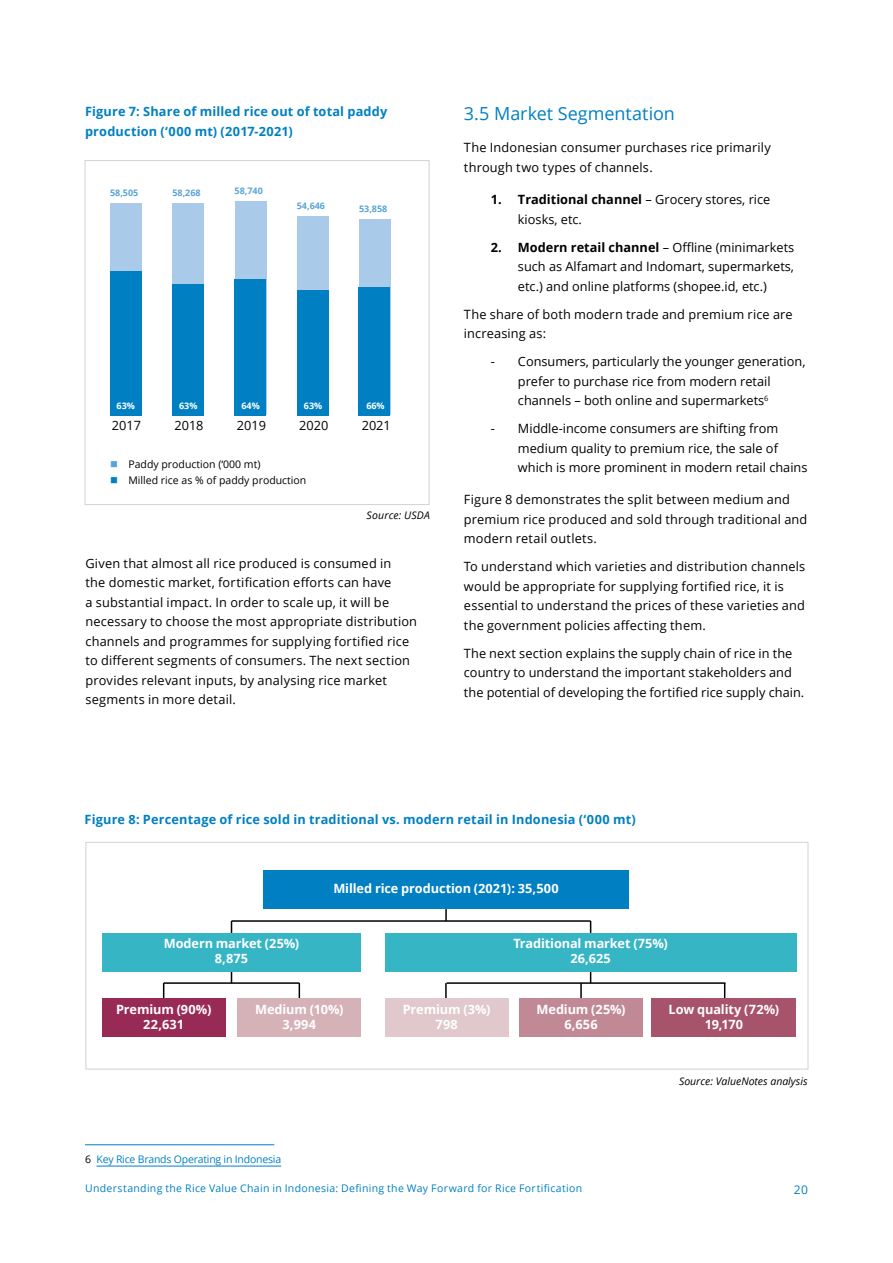
<style>
.page{position:relative;width:893px;height:1263px;background:#fff}
.page>*{position:absolute;margin:0;border:0;box-sizing:border-box;transform-origin:0 0}
.t1{font:18px "Open Sans";color:#0080c3}
.t2{font:12.75px/19.5px "Open Sans";letter-spacing:.01em;color:#000}
.t3{font:700 12.75px/15px "Open Sans";letter-spacing:-.01em;color:#fff;text-align:center}
.t4{font:700 12.75px/19.5px "Open Sans";letter-spacing:.01em;color:#0080c3}
.t5{font:12px "Open Sans";color:#0080c3}
.t6{font:10.5px "Open Sans";letter-spacing:.03em;color:#0080c3}
.t7{font:10.5px "Open Sans";color:#000}
.t8{font:italic 10.5px "Open Sans";color:#000}
.t9{font:10.5px "Open Sans";letter-spacing:-.02em;color:#0080c3}
.t10{font:700 9px "Open Sans";color:#59a4d6}
.t11{font:700 9px "Open Sans";color:#fff}
.s1{color:#59a4d6}
.s2{color:#0080c3}
.s3{font-weight:700}
.s4{color:#000}
</style>
<div class="page">
<div style="left:85px;top:842px;width:723px;height:227px;border:1px solid #d1d3d4"></div>
<div style="left:359px;top:219px;width:32px;height:196px;background:#a9cae8"></div>
<div style="left:297px;top:217px;width:31px;height:198px;background:#a9cae8"></div>
<div style="left:235px;top:201px;width:31px;height:214px;background:#a9cae8"></div>
<div style="left:173px;top:203px;width:31px;height:212px;background:#a9cae8"></div>
<div style="left:110px;top:203px;width:32px;height:212px;background:#a9cae8"></div>
<div style="left:110px;top:271px;width:32px;height:144px;background:#0080c3"></div>
<div style="left:173px;top:284px;width:31px;height:131px;background:#0080c3"></div>
<div style="left:235px;top:279px;width:31px;height:136px;background:#0080c3"></div>
<div style="left:297px;top:291px;width:31px;height:125px;background:#0080c3"></div>
<div style="left:359px;top:287px;width:31px;height:129px;background:#0080c3"></div>
<div style="left:85px;top:160px;width:344px;height:345px;border:1px solid #d1d3d4"></div>
<div style="left:263px;top:871px;width:366px;height:38px;background:#0080c3"></div>
<svg style="left:445px;top:909px;width:2px;height:11px"></svg>
<hr style="left:231px;top:920px;width:360px;height:2px;background:#000">
<hr style="left:164px;top:982px;width:135px;height:2px;background:#000">
<hr style="left:446px;top:982px;width:279px;height:2px;background:#000">
<svg style="left:163px;top:983px;width:1px;height:16px"></svg>
<svg style="left:299px;top:983px;width:1px;height:16px"></svg>
<svg style="left:445px;top:983px;width:2px;height:16px"></svg>
<svg style="left:580px;top:983px;width:2px;height:16px"></svg>
<svg style="left:724px;top:984px;width:1px;height:15px"></svg>
<div style="left:102px;top:999px;width:123px;height:38px;background:#982b56"></div>
<div style="left:385px;top:999px;width:123px;height:38px;background:#e0c8cc"></div>
<div style="left:238px;top:999px;width:123px;height:38px;background:#d5b1b8"></div>
<div style="left:519px;top:999px;width:124px;height:38px;background:#c18995"></div>
<div style="left:652px;top:999px;width:144px;height:38px;background:#a7536c"></div>
<div style="left:102px;top:933px;width:259px;height:38px;background:#36b5c5"></div>
<div style="left:385px;top:933px;width:411px;height:38px;background:#36b5c5"></div>
<hr style="left:96px;top:1166px;width:185px;height:1px;background:#0080c3">
<hr style="left:85px;top:1144px;width:189px;height:1px;background:#0080c3">
<p class="t4" style="left:85px;top:101px;width:304px">Figure 7: Share of milled rice out of total paddy production (‘000 mt) (2017-2021)</p>
<p class="t10" style="left:110px;top:187px;width:30px">58,505</p>
<p class="t10" style="left:172px;top:187px;width:30px">58,268</p>
<p class="t10" style="left:235px;top:184px;width:30px">58,740</p>
<p class="t10" style="left:297px;top:199px;width:30px">54,646</p>
<p class="t10" style="left:359px;top:202px;width:30px">53,858</p>
<p class="t11" style="left:117px;top:400px;width:20px">63%</p>
<p class="t11" style="left:179px;top:400px;width:20px">63%</p>
<p class="t11" style="left:241px;top:400px;width:20px">64%</p>
<p class="t11" style="left:304px;top:400px;width:20px">63%</p>
<p class="t11" style="left:366px;top:400px;width:20px">66%</p>
<p class="t2" style="left:112px;top:415px;width:31px">2017</p>
<p class="t2" style="left:174px;top:415px;width:31px">2018</p>
<p class="t2" style="left:237px;top:415px;width:31px">2019</p>
<p class="t2" style="left:299px;top:415px;width:31px">2020</p>
<p class="t2" style="left:362px;top:415px;width:31px">2021</p>
<p class="t7" style="left:110px;top:457px;width:152px"><span class="s1">■</span> Paddy production (‘000 mt)</p>
<p class="t7" style="left:110px;top:473px;width:198px"><span class="s2">■</span> Milled rice as % of paddy production</p>
<p class="t8" style="left:367px;top:508px;width:65px">Source: USDA</p>
<p class="t2" style="left:85px;top:553px;width:333px">Given that almost all rice produced is consumed in<br>the domestic market, fortification efforts can have<br>a substantial impact. In order to scale up, it will be necessary to choose the most appropriate distribution channels and programmes for supplying fortified rice to different segments of consumers. The next section provides relevant inputs, by analysing rice market segments in more detail.</p>
<h1 class="t1" style="left:464px;top:101px;width:212px">3.5 Market Segmentation</h1>
<p class="t2" style="left:464px;top:138px;width:309px">The Indonesian consumer purchases rice primarily through two types of channels.</p>
<p class="t2" style="left:518px;top:189px;width:254px;text-indent:-27px"><span class="s3">1. Traditional channel</span> – Grocery stores, rice kiosks, etc.</p>
<p class="t2" style="left:518px;top:237px;width:278px;text-align:justify;text-indent:-27px"><span class="s3">2. Modern retail channel</span> – Offline (minimarkets such as Alfamart and Indomart, supermarkets, etc.) and online platforms (shopee.id, etc.)</p>
<p class="t2" style="left:464px;top:304px;width:330px">The share of both modern trade and premium rice are increasing as:</p>
<p class="t2" style="left:518px;top:351px;width:289px;text-indent:-27px">- Consumers, particularly the younger generation, prefer to purchase rice from modern retail channels – both online and supermarkets<sup>6</sup></p>
<p class="t2" style="left:518px;top:418px;width:291px;text-indent:-27px">- Middle-income consumers are shifting from medium quality to premium rice, the sale of which is more prominent in modern retail chains</p>
<p class="t2" style="left:464px;top:490px;width:345px">Figure 8 demonstrates the split between medium and premium rice produced and sold through traditional and modern retail outlets.</p>
<p class="t2" style="left:464px;top:557px;width:343px">To understand which varieties and distribution channels would be appropriate for supplying fortified rice, it is essential to understand the prices of these varieties and the government policies affecting them.</p>
<p class="t2" style="left:464px;top:643px;width:342px">The next section explains the supply chain of rice in the country to understand the important stakeholders and the potential of developing the fortified rice supply chain.</p>
<p class="t4" style="left:85px;top:809px;width:553px">Figure 8: Percentage of rice sold in traditional vs. modern retail in Indonesia (‘000 mt)</p>
<p class="t3" style="left:333px;top:881px;width:227px">Milled rice production (2021): 35,500</p>
<p class="t3" style="left:164px;top:935px;width:137px">Modern market (25%)<br>8,875</p>
<p class="t3" style="left:513px;top:935px;width:156px">Traditional market (75%)<br>26,625</p>
<p class="t3" style="left:255px;top:1001px;width:90px">Medium (10%)<br>3,994</p>
<p class="t3" style="left:536px;top:1001px;width:91px">Medium (25%)<br>6,656</p>
<p class="t3" style="left:669px;top:1001px;width:112px">Low quality (72%)<br>19,170</p>
<p class="t3" style="left:116px;top:1001px;width:97px">Premium (90%)<br>22,631</p>
<p class="t3" style="left:403px;top:1001px;width:89px">Premium (3%)<br>798</p>
<p class="t9" style="left:85px;top:1152px;width:198px"><span class="s4">6</span> Key Rice Brands Operating in Indonesia</p>
<p class="t8" style="left:679px;top:1074px;width:130px">Source: ValueNotes analysis</p>
<p class="t6" style="left:85px;top:1181px;width:499px">Understanding the Rice Value Chain in Indonesia: Defining the Way Forward for Rice Fortification</p>
<p class="t5" style="left:794px;top:1181px;width:15px">20</p>
</div>
